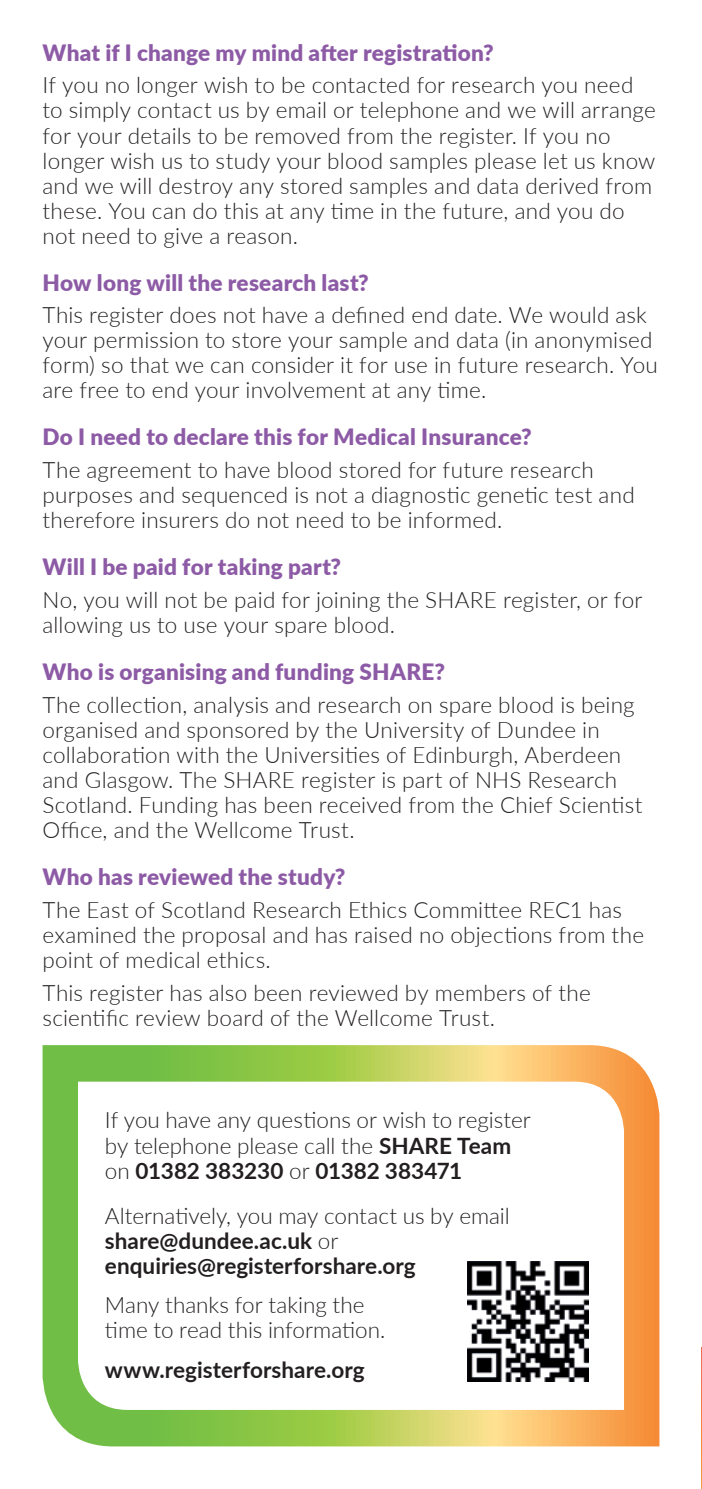
<style>
.page{position:relative;width:702px;height:1489px;background:#fff}
.page>*{position:absolute;margin:0;border:0;box-sizing:border-box;transform-origin:0 0}
._8_5_11_question_ans{font:300 22.5px/25px "Lato";letter-spacing:.01em;color:#231f20}
._9pt_question{font:900 22.5px "Lato";letter-spacing:.01em;color:#8d5ba6}
.t1{font:700 22.5px/25px "Lato";color:#231f20}
.s1{font-weight:700}
.s2{font-weight:300}
</style>
<div class="page">
<svg style="left:701px;top:1347px;width:1px;height:141px"></svg>
<svg style="left:43px;top:1045px;width:616px;height:401px"></svg>
<svg style="left:78px;top:1081px;width:546px;height:328px"></svg>
<img style="left:468px;top:1260px;width:120px;height:121px">
<p class="_9pt_question" style="left:43px;top:36px;width:453px">What if I change my mind after registration?</p>
<p class="_8_5_11_question_ans" style="left:43px;top:72px;width:614px">If you no longer wish to be contacted for research you need to simply contact us by email or telephone and we will arrange for your details to be removed from the register. If you no longer wish us to study your blood samples please let us know and we will destroy any stored samples and data derived from these. You can do this at any time in the future, and you do not need to give a reason.</p>
<p class="_9pt_question" style="left:43px;top:265px;width:328px">How long will the research last?</p>
<p class="_8_5_11_question_ans" style="left:43px;top:302px;width:616px">This register does not have a defined end date. We would ask your permission to store your sample and data (in anonymised form) so that we can consider it for use in future research. You are free to end your involvement at any time.</p>
<p class="_9pt_question" style="left:43px;top:420px;width:490px">Do I need to declare this for Medical Insurance?</p>
<p class="_8_5_11_question_ans" style="left:43px;top:457px;width:593px">The agreement to have blood stored for future research purposes and sequenced is not a diagnostic genetic test and therefore insurers do not need to be informed.</p>
<p class="_9pt_question" style="left:43px;top:550px;width:300px">Will I be paid for taking part?</p>
<p class="_8_5_11_question_ans" style="left:43px;top:586px;width:601px">No, you will not be paid for joining the SHARE register, or for allowing us to use your spare blood.</p>
<p class="_9pt_question" style="left:43px;top:655px;width:404px">Who is organising and funding SHARE?</p>
<p class="_8_5_11_question_ans" style="left:43px;top:691px;width:601px">The collection, analysis and research on spare blood is being organised and sponsored by the University of Dundee in collaboration with the Universities of Edinburgh, Aberdeen and Glasgow. The SHARE register is part of NHS Research Scotland. Funding has been received from the Chief Scientist Office, and the Wellcome Trust.</p>
<p class="_9pt_question" style="left:43px;top:859px;width:304px">Who has reviewed the study?</p>
<p class="_8_5_11_question_ans" style="left:43px;top:896px;width:603px">The East of Scotland Research Ethics Committee REC1 has examined the proposal and has raised no objections from the point of medical ethics.</p>
<p class="_8_5_11_question_ans" style="left:43px;top:979px;width:549px">This register has also been reviewed by members of the scientific review board of the Wellcome Trust.</p>
<p class="_8_5_11_question_ans" style="left:105px;top:1106px;width:427px">If you have any questions or wish to register by telephone please call the <span class="s1">SHARE Team </span>on <span class="s1">01382 383230</span> or <span class="s1">01382 383471</span></p>
<p class="t1" style="left:105px;top:1202px;width:406px"><span class="s2">Alternatively, you may contact us by email </span>share@dundee.ac.uk <span class="s2">or </span>enquiries@registerforshare.org</p>
<p class="_8_5_11_question_ans" style="left:105px;top:1291px;width:282px">Many thanks for taking the time to read this information.</p>
<p class="t1" style="left:105px;top:1355px;width:261px">www.registerforshare.org</p>
</div>
